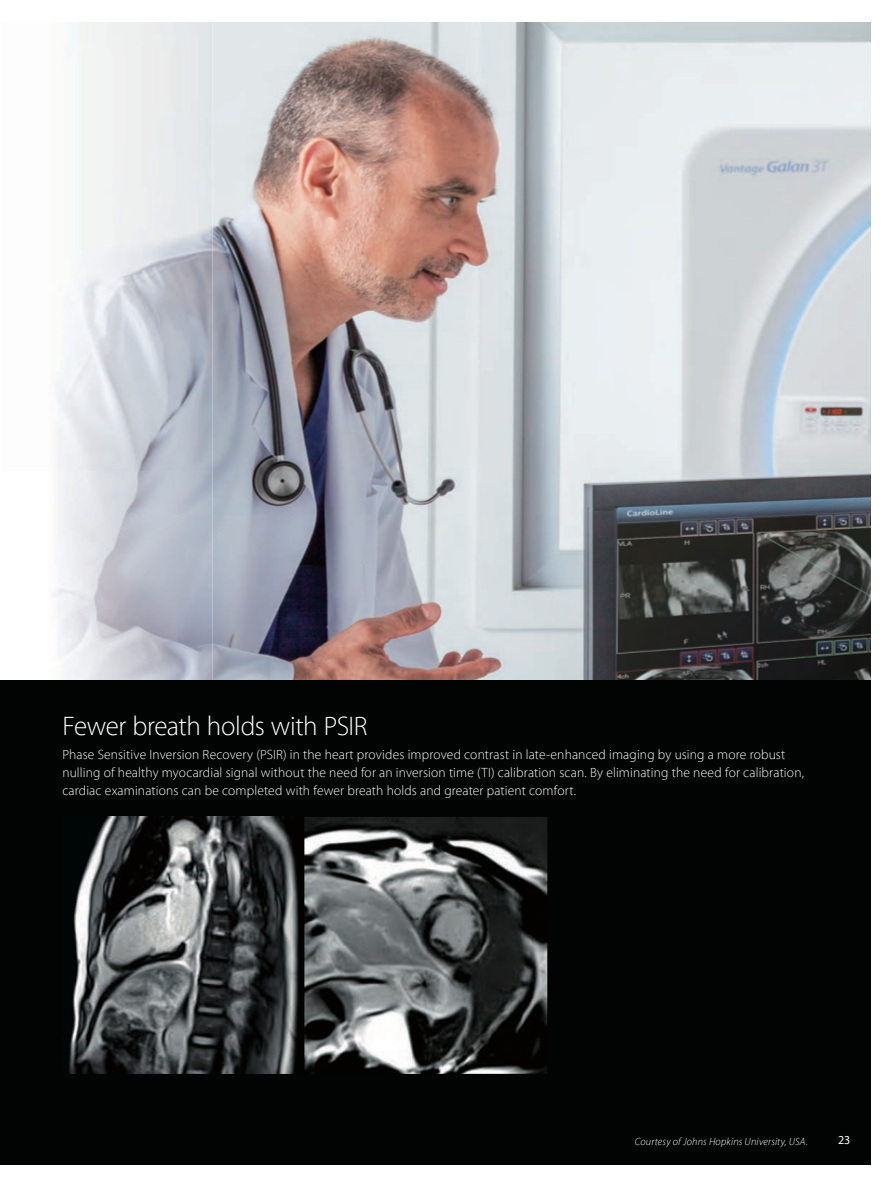
<style>
.page{position:relative;width:893px;height:1187px;background:#fff}
.page>*{position:absolute;margin:0;border:0;box-sizing:border-box;transform-origin:0 0}
.t1{font:300 27px "Myriad Pro";letter-spacing:-.015em;color:#fff}
.t2{font:300 13.5px/18px "Myriad Pro";letter-spacing:.01em;color:#fff}
.t3{font:12px "Myriad Pro";color:#fff}
.t4{font:italic 300 10.5px "Myriad Pro";letter-spacing:.015em;color:#fff}
</style>
<div class="page">
<img style="left:54px;top:22px;width:817px;height:658px">
<div style="left:0;top:680px;width:893px;height:506px;background:#020303"></div>
<img style="left:69px;top:816px;width:478px;height:257px">
<div style="left:0;top:1165px;width:893px;height:21px;background:#fff"></div>
<div style="left:872px;top:0;width:21px;height:1186px;background:#fff"></div>
<h1 class="t1" style="left:62px;top:711px;width:306px">Fewer breath holds with PSIR</h1>
<p class="t2" style="left:62px;top:745px;width:743px">Phase Sensitive Inversion Recovery (PSIR) in the heart provides improved contrast in late-enhanced imaging by using a more robust nulling of healthy myocardial signal without the need for an inversion time (TI) calibration scan. By eliminating the need for calibration, cardiac examinations can be completed with fewer breath holds and greater patient comfort.</p>
<p class="t4" style="left:635px;top:1135px;width:175px">Courtesy of Johns Hopkins University, USA.</p>
<p class="t3" style="left:838px;top:1132px;width:14px">23</p>
</div>
